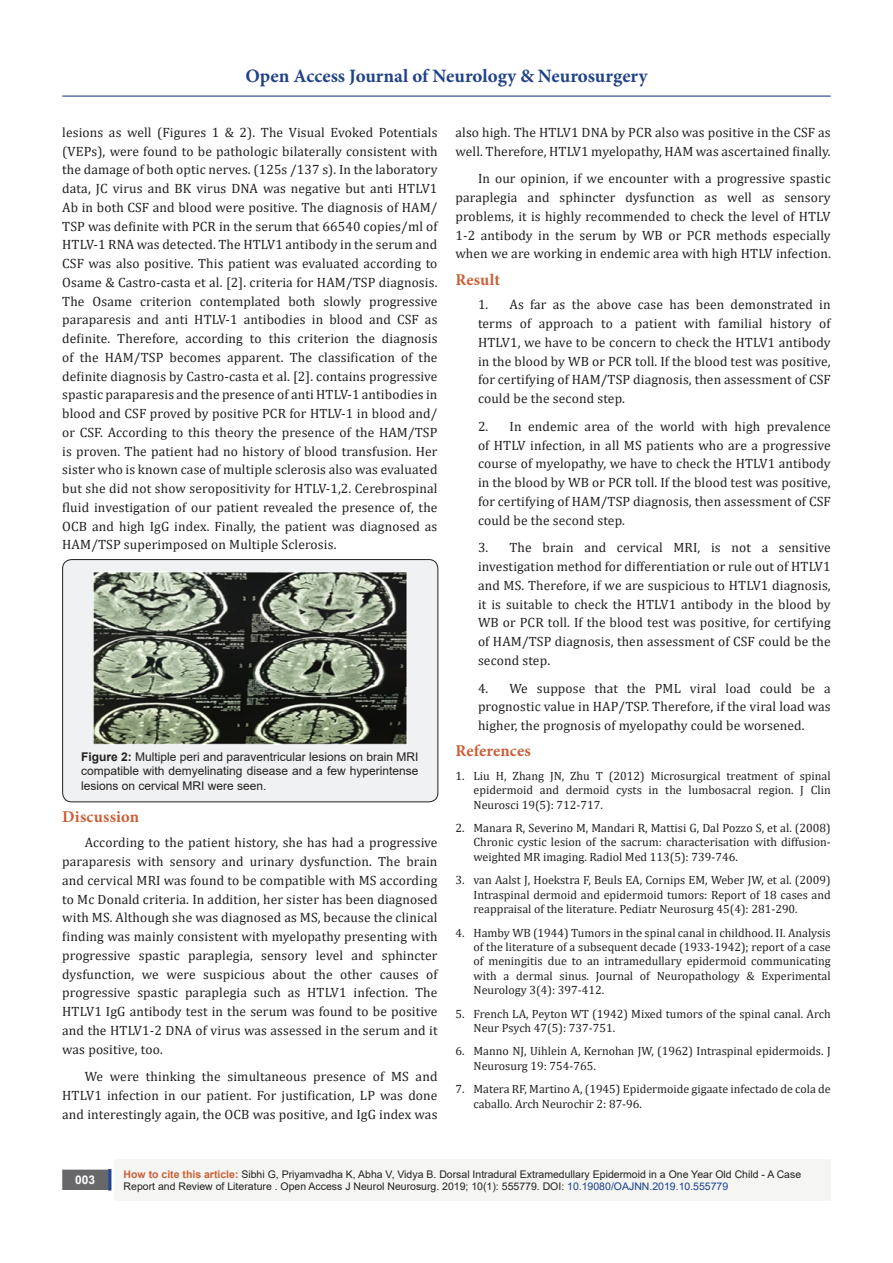
<style>
.page{position:relative;width:893px;height:1263px;background:#fff}
.page>*{position:absolute;margin:0;border:0;box-sizing:border-box;transform-origin:0 0}
.t1{font:700 18.9px "Minion Pro";color:#204287}
.t2{font:700 16.5px "Minion Pro";letter-spacing:.01em;color:#ca5f37}
.t3{font:13.5px/18.8px "Cambria";letter-spacing:.01em;color:#231f20;text-align:justify}
.t4{font:12px/14.4px "Cambria";color:#231f20;text-align:justify}
.t5{font:12px/14.4px "Arial";color:#231f20;text-align:justify}
.t6{font:700 12px "Arial";color:#fff}
.t7{font:10.5px/12.6px "Arial";color:#231f20}
.s1{font-weight:700}
.s2{font-weight:700;color:#ca6035}
.s3{color:#183f89}
</style>
<div class="page">
<div style="left:115px;top:1160px;width:716px;height:41px;background:#f5f5f4"></div>
<div style="left:63px;top:1170px;width:44px;height:19px;background:#68676a"></div>
<div style="left:62px;top:1169px;width:46px;height:21px;border:2px solid #68676a"></div>
<div style="left:108px;top:1169px;width:3px;height:21px;background:#1c6d90;border:2px solid #253f8e"></div>
<hr style="left:62px;top:96px;width:769px;height:1px;background:#253f8e">
<div style="left:63px;top:560px;width:375px;height:242px;background:#f0f1f2;border-radius:9px"></div>
<div style="left:62px;top:559px;width:376px;height:243px;border:1px solid #231f20;border-radius:9px"></div>
<img style="left:93px;top:572px;width:314px;height:172px">
<h1 class="t1" style="left:245px;top:63px;width:404px">Open Access Journal of Neurology &amp; Neurosurgery</h1>
<p class="t3" style="left:62px;top:123px;width:377px">lesions as well (Figures 1 &amp; 2). The Visual Evoked Potentials (VEPs), were found to be pathologic bilaterally consistent with the damage of both optic nerves. (125s /137 s). In the laboratory data, JC virus and BK virus DNA was negative but anti HTLV1<br>Ab in both CSF and blood were positive. The diagnosis of HAM/ TSP was definite with PCR in the serum that 66540 copies/ml of HTLV-1 RNA was detected. The HTLV1 antibody in the serum and CSF was also positive. This patient was evaluated according to Osame &amp; Castro-casta et al. [2]. criteria for HAM/TSP diagnosis.<br>The Osame criterion contemplated both slowly progressive paraparesis and anti HTLV-1 antibodies in blood and CSF as definite. Therefore, according to this criterion the diagnosis of the HAM/TSP becomes apparent. The classification of the definite diagnosis by Castro-casta et al. [2]. contains progressive spastic paraparesis and the presence of anti HTLV-1 antibodies in blood and CSF proved by positive PCR for HTLV-1 in blood and/ or CSF. According to this theory the presence of the HAM/TSP is proven. The patient had no history of blood transfusion. Her sister who is known case of multiple sclerosis also was evaluated but she did not show seropositivity for HTLV-1,2. Cerebrospinal fluid investigation of our patient revealed the presence of, the OCB and high IgG index. Finally, the patient was diagnosed as HAM/TSP superimposed on Multiple Sclerosis.</p>
<p class="t5" style="left:81px;top:749px;width:339px"><span class="s1">Figure 2:</span> Multiple peri and paraventricular lesions on brain MRI compatible with demyelinating disease and a few hyperintense lesions on cervical MRI were seen.</p>
<p class="t2" style="left:62px;top:805px;width:78px">Discussion</p>
<p class="t3" style="left:62px;top:833px;width:377px;text-indent:22px">According to the patient history, she has had a progressive paraparesis with sensory and urinary dysfunction. The brain and cervical MRI was found to be compatible with MS according to Mc Donald criteria. In addition, her sister has been diagnosed with MS. Although she was diagnosed as MS, because the clinical finding was mainly consistent with myelopathy presenting with progressive spastic paraplegia, sensory level and sphincter dysfunction, we were suspicious about the other causes of progressive spastic paraplegia such as HTLV1 infection. The HTLV1 IgG antibody test in the serum was found to be positive and the HTLV1-2 DNA of virus was assessed in the serum and it was positive, too.</p>
<p class="t3" style="left:62px;top:1067px;width:377px;text-indent:22px">We were thinking the simultaneous presence of MS and HTLV1 infection in our patient. For justification, LP was done and interestingly again, the OCB was positive, and IgG index was</p>
<p class="t3" style="left:455px;top:123px;width:377px">also high. The HTLV1 DNA by PCR also was positive in the CSF as well. Therefore, HTLV1 myelopathy, HAM was ascertained finally.</p>
<p class="t3" style="left:455px;top:169px;width:377px;text-indent:22px">In our opinion, if we encounter with a progressive spastic paraplegia and sphincter dysfunction as well as sensory problems, it is highly recommended to check the level of HTLV 1-2 antibody in the serum by WB or PCR methods especially when we are working in endemic area with high HTLV infection.</p>
<p class="t2" style="left:455px;top:268px;width:46px">Result</p>
<p class="t3" style="left:478px;top:295px;width:354px">1. As far as the above case has been demonstrated in terms of approach to a patient with familial history of HTLV1, we have to be concern to check the HTLV1 antibody in the blood by WB or PCR toll. If the blood test was positive, for certifying of HAM/TSP diagnosis, then assessment of CSF could be the second step.</p>
<p class="t3" style="left:478px;top:417px;width:354px">2. In endemic area of the world with high prevalence of HTLV infection, in all MS patients who are a progressive course of myelopathy, we have to check the HTLV1 antibody in the blood by WB or PCR toll. If the blood test was positive, for certifying of HAM/TSP diagnosis, then assessment of CSF could be the second step.</p>
<p class="t3" style="left:478px;top:538px;width:354px">3. The brain and cervical MRI, is not a sensitive investigation method for differentiation or rule out of HTLV1 and MS. Therefore, if we are suspicious to HTLV1 diagnosis, it is suitable to check the HTLV1 antibody in the blood by WB or PCR toll. If the blood test was positive, for certifying of HAM/TSP diagnosis, then assessment of CSF could be the second step.</p>
<p class="t3" style="left:478px;top:679px;width:354px">4. We suppose that the PML viral load could be a prognostic value in HAP/TSP. Therefore, if the viral load was higher, the prognosis of myelopathy could be worsened.</p>
<p class="t2" style="left:455px;top:739px;width:77px">References</p>
<p class="t4" style="left:473px;top:768px;width:359px;text-indent:-18px">1. Liu H, Zhang JN, Zhu T (2012) Microsurgical treatment of spinal epidermoid and dermoid cysts in the lumbosacral region. J Clin Neurosci 19(5): 712-717.</p>
<p class="t4" style="left:473px;top:821px;width:359px;text-indent:-18px">2. Manara R, Severino M, Mandari R, Mattisi G, Dal Pozzo S, et al. (2008)<br>Chronic cystic lesion of the sacrum: characterisation with diffusion&shy;weighted MR imaging. Radiol Med 113(5): 739-746.</p>
<p class="t4" style="left:473px;top:873px;width:359px;text-indent:-18px">3. van Aalst J, Hoekstra F, Beuls EA, Cornips EM, Weber JW, et al. (2009)<br>Intraspinal dermoid and epidermoid tumors: Report of 18 cases and reappraisal of the literature. Pediatr Neurosurg 45(4): 281-290.</p>
<p class="t4" style="left:473px;top:925px;width:359px;text-indent:-18px">4. Hamby WB (1944) Tumors in the spinal canal in childhood. II. Analysis of the literature of a subsequent decade (1933-1942); report of a case of meningitis due to an intramedullary epidermoid communicating with a dermal sinus. Journal of Neuropathology &amp; Experimental Neurology 3(4): 397-412.</p>
<p class="t4" style="left:473px;top:1006px;width:359px;text-indent:-18px">5. French LA, Peyton WT (1942) Mixed tumors of the spinal canal. Arch<br>Neur Psych 47(5): 737-751.</p>
<p class="t4" style="left:473px;top:1044px;width:359px;text-indent:-18px">6. Manno NJ, Uihlein A, Kernohan JW, (1962) Intraspinal epidermoids. J<br>Neurosurg 19: 754-765.</p>
<p class="t4" style="left:473px;top:1082px;width:359px;text-indent:-18px">7. Matera RF, Martino A, (1945) Epidermoide gigaate infectado de cola de caballo. Arch Neurochir 2: 87-96.</p>
<p class="t6" style="left:75px;top:1171px;width:22px">003</p>
<p class="t7" style="left:124px;top:1168px;width:679px"><span class="s2">How to cite this article:</span> Sibhi G, Priyamvadha K, Abha V, Vidya B. Dorsal Intradural Extramedullary Epidermoid in a One Year Old Child - A Case<br>Report and Review of Literature . Open Access J Neurol Neurosurg. 2019; 10(1): 555779. DOI: <span class="s3">10.19080/OAJNN.2019.10.555779</span></p>
</div>
